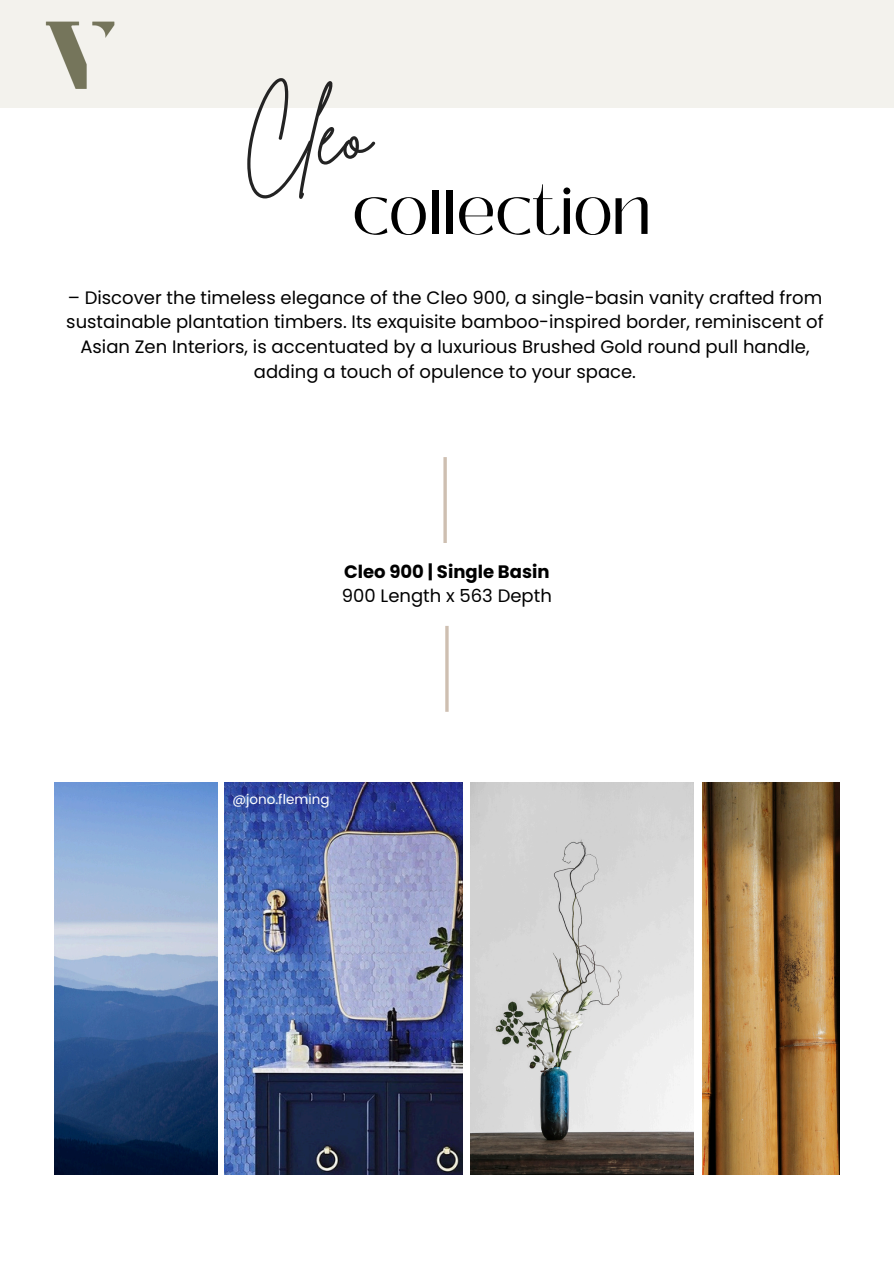
<style>
.page{position:relative;width:894px;height:1264px;background:#fff}
.page>*{position:absolute;margin:0;border:0;box-sizing:border-box;transform-origin:0 0}
.t1{font:83.25px "Brittany Signature";color:#232323}
.t2{font:61.8px "Black Mango";color:#000}
.t3{font:18px/24.8px "Poppins";color:#000;text-align:center}
.t4{font:700 18px/24.8px "Poppins";color:#000}
.t5{font:13.5px "Poppins";color:#fff}
.s1{font-weight:400}
</style>
<div class="page">
<img style="left:702px;top:783px;width:137px;height:391px">
<img style="left:54px;top:783px;width:163px;height:391px">
<img style="left:470px;top:783px;width:223px;height:391px">
<hr style="left:445px;top:626px;width:3px;height:85px;background:#cebfb1">
<hr style="left:443px;top:457px;width:3px;height:86px;background:#cebfb1">
<div style="left:0;top:0;width:893px;height:108px;background:#f3f2ed"></div>
<img style="left:45px;top:22px;width:70px;height:66px">
<img style="left:224px;top:783px;width:238px;height:391px">
<p class="t1" style="left:243px;top:81px;width:129px">Cleo</p>
<h3 class="t2" style="left:352px;top:166px;width:300px">collection</h3>
<p class="t3" style="left:66px;top:285px;width:758px">– Discover the timeless elegance of the Cleo 900, a single-basin vanity crafted from sustainable plantation timbers. Its exquisite bamboo-inspired border, reminiscent of Asian Zen Interiors, is accentuated by a luxurious Brushed Gold round pull handle, adding a touch of opulence to your space.</p>
<p class="t4" style="left:341px;top:559px;width:211px">Cleo 900 | Single Basin<br><span class="s1">900 Length x 563 Depth</span></p>
<p class="t5" style="left:232px;top:789px;width:98px">@jono.fleming</p>
</div>
